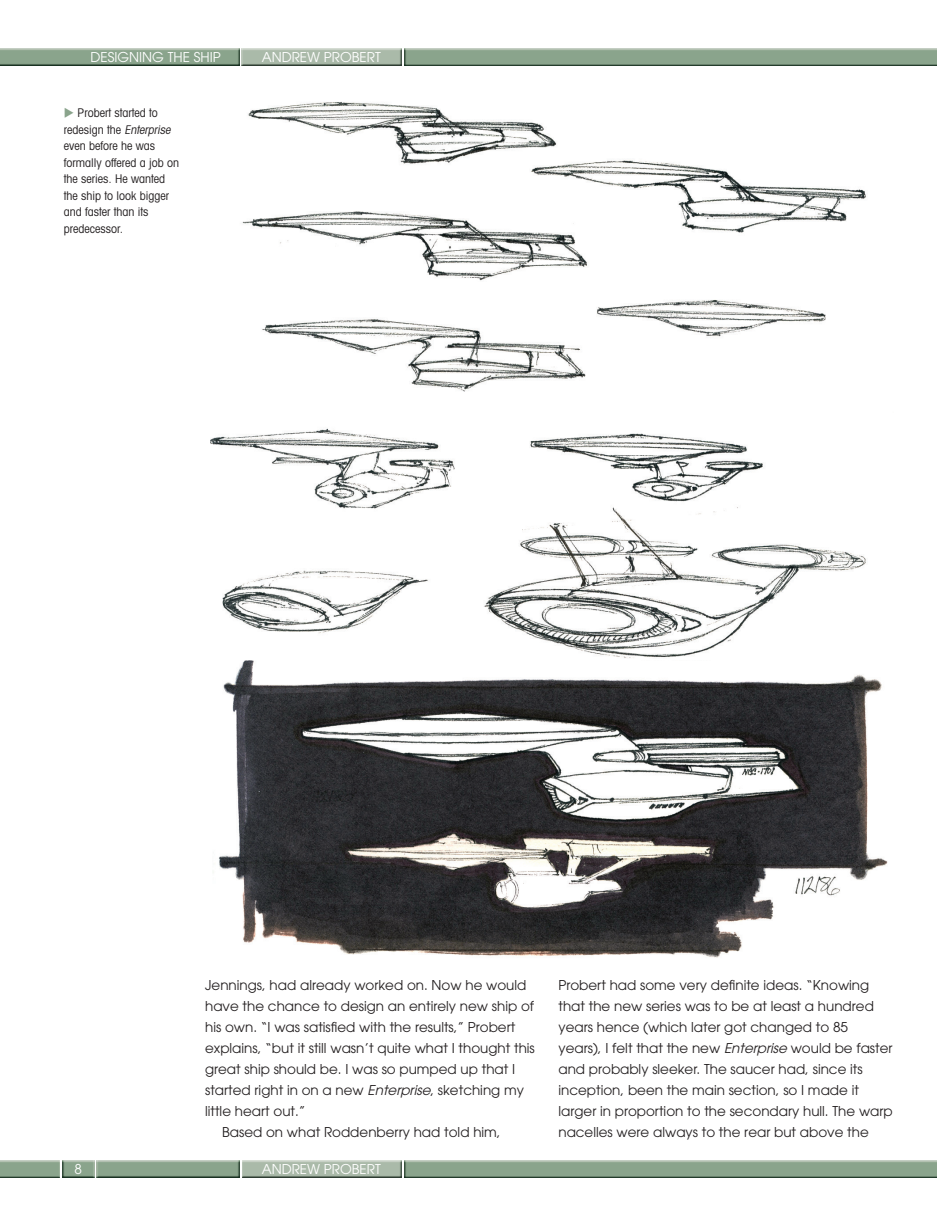
<style>
.page{position:relative;width:937px;height:1213px;background:#fff}
.page>*{position:absolute;margin:0;border:0;box-sizing:border-box;transform-origin:0 0}
.t1{font:13.5px/21px "Avant Garde LT";color:#231f20}
.t2{font:13.5px "Avant Garde";color:#fff}
.t3{font:condensed 12px/16.5px "Avant Garde LT";color:#231f20}
.s1{color:#8aa48c}
.s2{font-style:italic}
</style>
<div class="page">
<img style="left:241px;top:48px;width:160px;height:18px">
<img style="left:0;top:48px;width:239px;height:18px">
<img style="left:404px;top:49px;width:532px;height:17px">
<img style="left:219px;top:661px;width:669px;height:297px">
<img style="left:210px;top:102px;width:656px;height:556px">
<img style="left:242px;top:1160px;width:159px;height:17px">
<img style="left:96px;top:1160px;width:143px;height:17px">
<img style="left:62px;top:1177px;width:32px;height:1px">
<img style="left:62px;top:1160px;width:32px;height:17px">
<img style="left:0;top:1160px;width:60px;height:18px">
<img style="left:404px;top:1160px;width:532px;height:18px">
<p class="t2" style="left:90px;top:49px;width:132px">DESIGNING THE SHIP</p>
<p class="t2" style="left:261px;top:49px;width:121px">ANDREW PROBERT</p>
<p class="t3" style="left:64px;top:104px;width:117px"><span class="s1">◆</span> Probert started to redesign the <span class="s2">Enterprise </span>even before he was formally offered a job on the series. He wanted the ship to look bigger and faster than its predecessor.</p>
<p class="t1" style="left:205px;top:974px;width:323px">Jennings, had already worked on. Now he would</p>
<p class="t1" style="left:205px;top:995px;width:330px">have the chance to design an entirely new ship of</p>
<p class="t1" style="left:205px;top:1016px;width:311px">his own. “I was satisfied with the results,” Probert</p>
<p class="t1" style="left:205px;top:1037px;width:331px">explains, “but it still wasn’t quite what I thought this</p>
<p class="t1" style="left:205px;top:1058px;width:311px">great ship should be. I was so pumped up that I</p>
<p class="t1" style="left:205px;top:1079px;width:320px">started right in on a new <span class="s2">Enterprise</span>, sketching my</p>
<p class="t1" style="left:205px;top:1100px;width:102px">little heart out.”</p>
<p class="t1" style="left:222px;top:1121px;width:280px">Based on what Roddenberry had told him,</p>
<p class="t2" style="left:74px;top:1161px;width:9px">8</p>
<p class="t2" style="left:261px;top:1161px;width:121px">ANDREW PROBERT</p>
<p class="t1" style="left:558px;top:974px;width:335px">Probert had some very definite ideas. “Knowing that the new series was to be at least a hundred years hence (which later got changed to 85 years), I felt that the new <span class="s2">Enterprise</span> would be faster and probably sleeker. The saucer had, since its inception, been the main section, so I made it larger in proportion to the secondary hull. The warp nacelles were always to the rear but above the</p>
</div>
